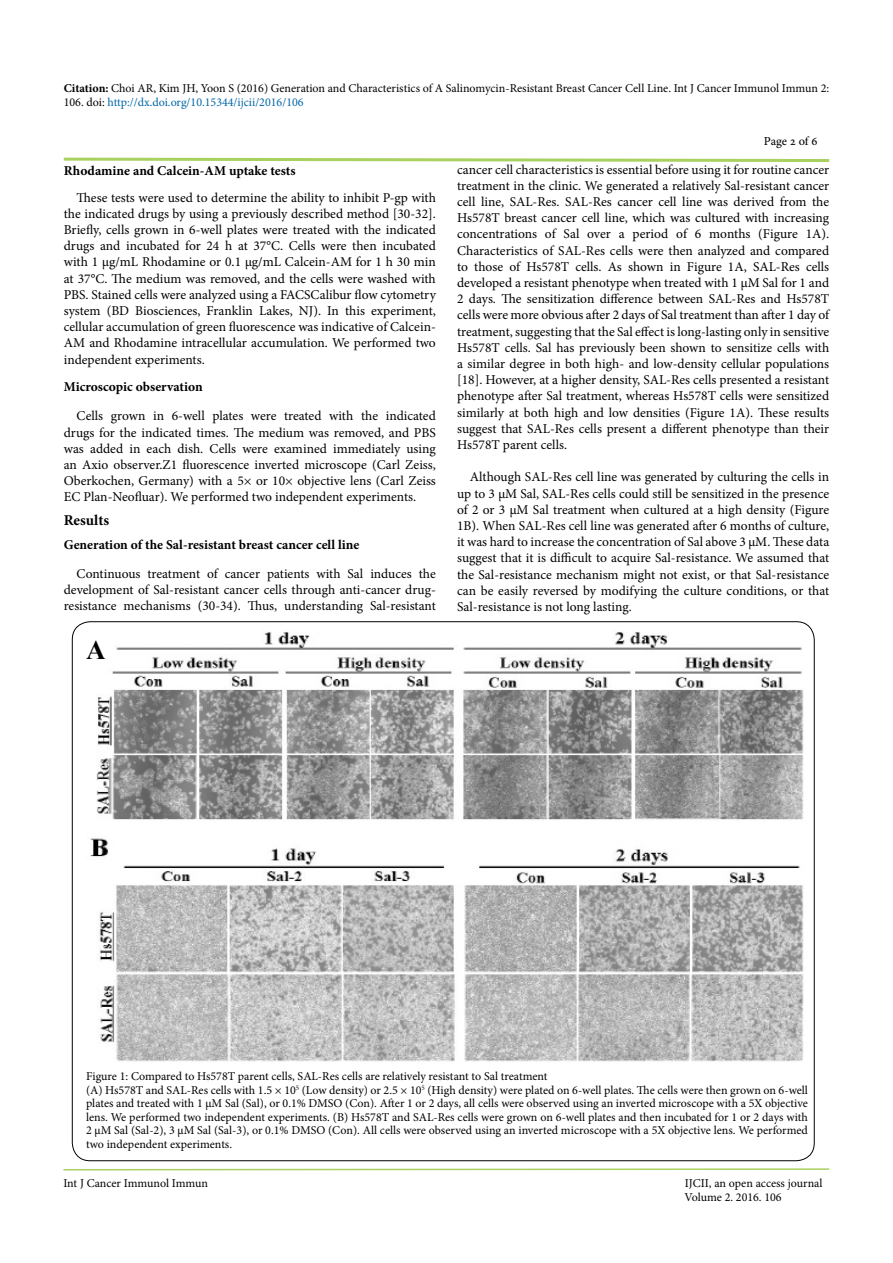
<style>
.page{position:relative;width:893px;height:1263px;background:#fff}
.page>*{position:absolute;margin:0;border:0;box-sizing:border-box;transform-origin:0 0}
.t1{font:700 27px "Times New Roman";color:#000}
.t2{font:700 15px "Minion Pro";color:#000}
.t3{font:13.5px/16.2px "Minion Pro";color:#000;text-align:justify}
.t4{font:700 13.5px "Minion Pro";color:#000}
.t5{font:12px/13.5px "Minion Pro";color:#000}
.t6{font:12px "Adobe Hebrew";letter-spacing:-.01em;color:#000}
.s1{font-weight:700}
.s2{color:#0067a7}
</style>
<div class="page">
<svg style="left:63px;top:1168px;width:767px;height:3px"></svg>
<svg style="left:63px;top:157px;width:767px;height:5px"></svg>
<img style="left:90px;top:632px;width:714px;height:430px">
<p class="t5" style="left:64px;top:81px;width:767px;line-height:14.4px"><span class="s1">Citation:</span> Choi AR, Kim JH, Yoon S (2016) Generation and Characteristics of A Salinomycin-Resistant Breast Cancer Cell Line. Int J Cancer Immunol Immun 2:<br>106. doi: <span class="s2">http://dx.doi.org/10.15344/ijcii/2016/106</span></p>
<p class="t6" style="left:764px;top:134px;width:55px">Page 2 of 6</p>
<p class="t4" style="left:64px;top:161px;width:233px">Rhodamine and Calcein-AM uptake tests</p>
<p class="t3" style="left:64px;top:189px;width:374px;text-indent:13px">These tests were used to determine the ability to inhibit P-gp with the indicated drugs by using a previously described method [30-32].<br>Briefly, cells grown in 6-well plates were treated with the indicated drugs and incubated for 24 h at 37°C. Cells were then incubated with 1 μg/mL Rhodamine or 0.1 μg/mL Calcein-AM for 1 h 30 min at 37°C. The medium was removed, and the cells were washed with PBS. Stained cells were analyzed using a FACSCalibur flow cytometry system (BD Biosciences, Franklin Lakes, NJ). In this experiment, cellular accumulation of green fluorescence was indicative of Calcein-AM and Rhodamine intracellular accumulation. We performed two independent experiments.</p>
<p class="t4" style="left:64px;top:377px;width:140px">Microscopic observation</p>
<p class="t3" style="left:64px;top:408px;width:374px;text-indent:13px">Cells grown in 6-well plates were treated with the indicated drugs for the indicated times. The medium was removed, and PBS was added in each dish. Cells were examined immediately using an Axio observer.Z1 fluorescence inverted microscope (Carl Zeiss, Oberkochen, Germany) with a 5× or 10× objective lens (Carl Zeiss EC Plan-Neofluar). We performed two independent experiments.</p>
<p class="t2" style="left:64px;top:510px;width:47px">Results</p>
<p class="t4" style="left:64px;top:535px;width:297px">Generation of the Sal-resistant breast cancer cell line</p>
<p class="t3" style="left:64px;top:565px;width:374px;text-indent:13px">Continuous treatment of cancer patients with Sal induces the development of Sal-resistant cancer cells through anti-cancer drug&shy;resistance mechanisms (30-34). Thus, understanding Sal-resistant</p>
<h1 class="t1" style="left:86px;top:631px;width:21px">A</h1>
<p class="t3" style="left:457px;top:161px;width:374px">cancer cell characteristics is essential before using it for routine cancer treatment in the clinic. We generated a relatively Sal-resistant cancer cell line, SAL-Res. SAL-Res cancer cell line was derived from the Hs578T breast cancer cell line, which was cultured with increasing concentrations of Sal over a period of 6 months (Figure 1A).<br>Characteristics of SAL-Res cells were then analyzed and compared to those of Hs578T cells. As shown in Figure 1A, SAL-Res cells developed a resistant phenotype when treated with 1 μM Sal for 1 and 2 days. The sensitization difference between SAL-Res and Hs578T cells were more obvious after 2 days of Sal treatment than after 1 day of treatment, suggesting that the Sal effect is long-lasting only in sensitive Hs578T cells. Sal has previously been shown to sensitize cells with a similar degree in both high- and low-density cellular populations [18]. However, at a higher density, SAL-Res cells presented a resistant phenotype after Sal treatment, whereas Hs578T cells were sensitized similarly at both high and low densities (Figure 1A). These results suggest that SAL-Res cells present a different phenotype than their Hs578T parent cells.</p>
<p class="t3" style="left:457px;top:469px;width:374px;text-indent:13px">Although SAL-Res cell line was generated by culturing the cells in up to 3 μM Sal, SAL-Res cells could still be sensitized in the presence of 2 or 3 μM Sal treatment when cultured at a high density (Figure 1B). When SAL-Res cell line was generated after 6 months of culture, it was hard to increase the concentration of Sal above 3 μM. These data suggest that it is difficult to acquire Sal-resistance. We assumed that the Sal-resistance mechanism might not exist, or that Sal-resistance can be easily reversed by modifying the culture conditions, or that Sal-resistance is not long lasting.</p>
<p class="t5" style="left:86px;top:1069px;width:723px">Figure 1: Compared to Hs578T parent cells, SAL-Res cells are relatively resistant to Sal treatment<br>(A) Hs578T and SAL-Res cells with 1.5 × 10<sup>5</sup> (Low density) or 2.5 × 10<sup>5</sup> (High density) were plated on 6-well plates. The cells were then grown on 6-well plates and treated with 1 μM Sal (Sal), or 0.1% DMSO (Con). After 1 or 2 days, all cells were observed using an inverted microscope with a 5X objective lens. We performed two independent experiments. (B) Hs578T and SAL-Res cells were grown on 6-well plates and then incubated for 1 or 2 days with 2 μM Sal (Sal-2), 3 μM Sal (Sal-3), or 0.1% DMSO (Con). All cells were observed using an inverted microscope with a 5X objective lens. We performed two independent experiments.</p>
<p class="t5" style="left:63px;top:1176px;width:146px">Int J Cancer Immunol Immun</p>
<p class="t5" style="left:684px;top:1176px;width:140px;line-height:14.4px">IJCII, an open access journal<br>Volume 2. 2016. 106</p>
</div>
